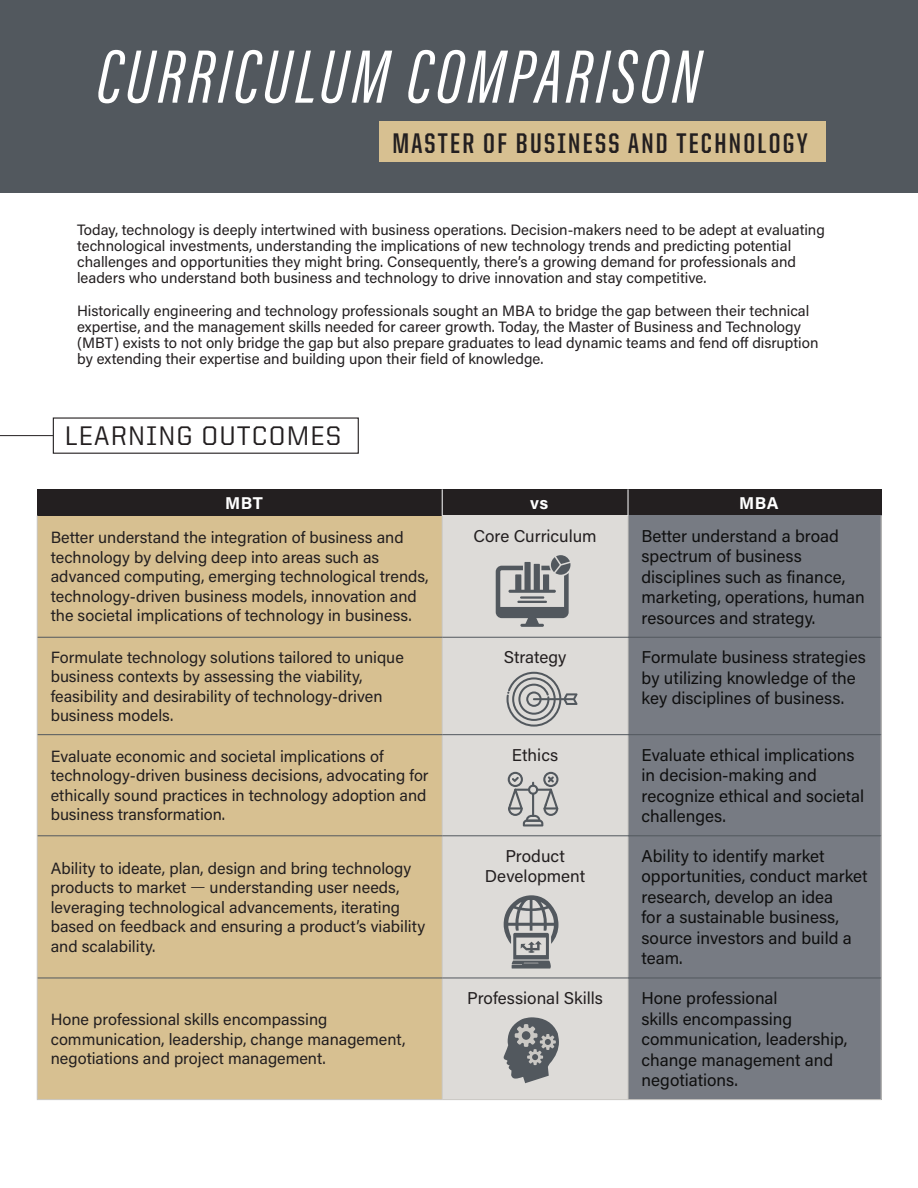
<style>
.page{position:relative;width:918px;height:1188px;background:#fff}
.page>*{position:absolute;margin:0;border:0;box-sizing:border-box;transform-origin:0 0}
.t1{font:italic 78px "Acumin Pro Extra Cond";letter-spacing:.05em;color:#fff}
.t2{font:700 28.5px "United Sans Cond";letter-spacing:.08em;color:#231f20}
.t3{font:500 27px "United Sans Reg";letter-spacing:.04em;color:#231f20}
.t4{font:17.1px/20.5px "Acumin Pro";color:#0f0f0f}
.t5{font:17.1px/20.5px "Acumin Pro";color:#231f20;text-align:center}
.t6{font:700 17.1px "Acumin Pro";letter-spacing:.03em;color:#fff}
.t7{font:16.2px/19.5px "Acumin Pro";color:#231f20}
.t8{font:15px/16.2px "Acumin Pro";color:#231f20}
.s1{font-family:"Minion Pro"}
</style>
<div class="page">
<div style="left:37px;top:516px;width:405px;height:121px;background:#d7c091"></div>
<div style="left:37px;top:735px;width:405px;height:101px;background:#d7c091"></div>
<div style="left:37px;top:836px;width:405px;height:142px;background:#d7c091"></div>
<div style="left:628px;top:836px;width:253px;height:142px;background:#777b83"></div>
<hr style="left:0;top:435px;width:53px;height:1px;background:#231f20">
<div style="left:53px;top:417px;width:306px;height:37px;border:1px solid #231f20"></div>
<div style="left:0;top:0;width:918px;height:192px;background:#52585e"></div>
<div style="left:379px;top:122px;width:446px;height:40px;background:#d7c091"></div>
<div style="left:37px;top:489px;width:405px;height:27px;background:#231f20"></div>
<div style="left:442px;top:489px;width:186px;height:27px;background:#231f20"></div>
<div style="left:628px;top:489px;width:253px;height:27px;background:#231f20"></div>
<div style="left:37px;top:637px;width:405px;height:98px;background:#d7c091"></div>
<div style="left:37px;top:978px;width:405px;height:122px;background:#d7c091"></div>
<div style="left:442px;top:516px;width:186px;height:121px;background:#dddbd8"></div>
<div style="left:442px;top:637px;width:186px;height:98px;background:#dddbd8"></div>
<div style="left:442px;top:735px;width:186px;height:101px;background:#dddbd8"></div>
<div style="left:442px;top:836px;width:186px;height:142px;background:#dddbd8"></div>
<div style="left:442px;top:978px;width:186px;height:122px;background:#dddbd8"></div>
<div style="left:628px;top:516px;width:253px;height:121px;background:#777b83"></div>
<div style="left:628px;top:637px;width:253px;height:98px;background:#777b83"></div>
<div style="left:628px;top:735px;width:253px;height:101px;background:#777b83"></div>
<div style="left:628px;top:978px;width:253px;height:122px;background:#777b83"></div>
<hr style="left:442px;top:516px;width:1px;height:121px;background:#cac8c4">
<hr style="left:442px;top:638px;width:1px;height:96px;background:#cac8c4">
<hr style="left:442px;top:735px;width:1px;height:100px;background:#cac8c4">
<hr style="left:442px;top:836px;width:1px;height:142px;background:#cac8c4">
<hr style="left:442px;top:978px;width:1px;height:121px;background:#cac8c4">
<hr style="left:37px;top:1099px;width:405px;height:1px;background:#cac8c4">
<hr style="left:442px;top:1099px;width:186px;height:1px;background:#cac8c4">
<hr style="left:628px;top:1099px;width:254px;height:1px;background:#cac8c4">
<svg style="left:442px;top:489px;width:1px;height:27px"></svg>
<hr style="left:37px;top:516px;width:1px;height:121px;background:#cac8c4">
<hr style="left:628px;top:516px;width:1px;height:121px;background:#cac8c4">
<hr style="left:881px;top:516px;width:1px;height:121px;background:#cac8c4">
<hr style="left:37px;top:637px;width:1px;height:98px;background:#cac8c4">
<hr style="left:628px;top:638px;width:1px;height:96px;background:#cac8c4">
<hr style="left:881px;top:637px;width:1px;height:98px;background:#cac8c4">
<hr style="left:37px;top:735px;width:1px;height:101px;background:#cac8c4">
<hr style="left:628px;top:735px;width:1px;height:100px;background:#cac8c4">
<hr style="left:881px;top:735px;width:1px;height:101px;background:#cac8c4">
<hr style="left:37px;top:836px;width:1px;height:142px;background:#cac8c4">
<hr style="left:628px;top:836px;width:1px;height:142px;background:#cac8c4">
<hr style="left:881px;top:836px;width:1px;height:142px;background:#cac8c4">
<hr style="left:37px;top:978px;width:1px;height:121px;background:#cac8c4">
<hr style="left:628px;top:978px;width:1px;height:121px;background:#cac8c4">
<hr style="left:881px;top:978px;width:1px;height:121px;background:#cac8c4">
<svg style="left:628px;top:489px;width:1px;height:27px"></svg>
<hr style="left:38px;top:637px;width:404px;height:1px;background:#52585e">
<hr style="left:442px;top:637px;width:186px;height:1px;background:#52585e">
<hr style="left:628px;top:637px;width:253px;height:1px;background:#52585e">
<hr style="left:38px;top:734px;width:404px;height:1px;background:#52585e">
<hr style="left:442px;top:734px;width:186px;height:1px;background:#52585e">
<hr style="left:628px;top:734px;width:253px;height:1px;background:#52585e">
<hr style="left:38px;top:835px;width:404px;height:1px;background:#52585e">
<hr style="left:442px;top:835px;width:186px;height:1px;background:#52585e">
<hr style="left:628px;top:835px;width:253px;height:1px;background:#52585e">
<hr style="left:38px;top:978px;width:404px;height:1px;background:#52585e">
<hr style="left:442px;top:978px;width:186px;height:1px;background:#52585e">
<hr style="left:628px;top:978px;width:253px;height:1px;background:#52585e">
<hr style="left:520px;top:624px;width:24px;height:3px;background:#52585e;border-radius:2px">
<svg style="left:496px;top:555px;width:74px;height:71px"></svg>
<div style="left:515px;top:574px;width:6px;height:18px;background:#52585e"></div>
<div style="left:524px;top:562px;width:7px;height:30px;background:#52585e"></div>
<div style="left:534px;top:564px;width:6px;height:28px;background:#52585e"></div>
<div style="left:543px;top:574px;width:6px;height:18px;background:#52585e"></div>
<hr style="left:508px;top:590px;width:48px;height:3px;background:#52585e;border-radius:2px">
<hr style="left:520px;top:596px;width:24px;height:3px;background:#52585e">
<hr style="left:517px;top:601px;width:30px;height:2px;background:#52585e">
<svg style="left:507px;top:672px;width:71px;height:55px"></svg>
<svg style="left:508px;top:772px;width:50px;height:55px"></svg>
<svg style="left:504px;top:895px;width:54px;height:74px"></svg>
<svg style="left:504px;top:1017px;width:55px;height:66px"></svg>
<h1 class="t1" style="left:97px;top:29px;width:605px">CURRICULUM COMPARISON</h1>
<p class="t2" style="left:392px;top:128px;width:417px">MASTER OF BUSINESS AND TECHNOLOGY</p>
<p class="t8" style="left:77px;top:221px;width:749px">Today, technology is deeply intertwined with business operations. Decision-makers need to be adept at evaluating technological investments, understanding the implications of new technology trends and predicting potential challenges and opportunities they might bring. Consequently, there’s a growing demand for professionals and leaders who understand both business and technology to drive innovation and stay competitive.</p>
<p class="t8" style="left:77px;top:302px;width:743px">Historically engineering and technology professionals sought an MBA to bridge the gap between their technical expertise, and the management skills needed for career growth. Today, the Master of Business and Technology (MBT) exists to not only bridge the gap but also prepare graduates to lead dynamic teams and fend of disruption by extending their expertise and building upon their field of knowledge.</p>
<h2 class="t3" style="left:65px;top:421px;width:278px">LEARNING OUTCOMES</h2>
<p class="t6" style="left:225px;top:491px;width:39px">MBT</p>
<p class="t6" style="left:530px;top:491px;width:20px">vs</p>
<p class="t6" style="left:739px;top:491px;width:41px">MBA</p>
<p class="t7" style="left:51px;top:527px;width:380px">Better understand the integration of business and technology by delving deep into areas such as advanced computing, emerging technological trends, technology-driven business models, innovation and the societal implications of technology in business.</p>
<p class="t5" style="left:473px;top:525px;width:125px">Core Curriculum</p>
<p class="t4" style="left:642px;top:525px;width:225px">Better understand a broad spectrum of business disciplines such as finance, marketing, operations, human resources and strategy.</p>
<p class="t7" style="left:51px;top:647px;width:355px">Formulate technology solutions tailored to unique business contexts by assessing the viability, feasibility and desirability of technology-driven business models.</p>
<p class="t5" style="left:504px;top:646px;width:64px">Strategy</p>
<p class="t4" style="left:642px;top:646px;width:226px">Formulate business strategies by utilizing knowledge of the key disciplines of business.</p>
<p class="t7" style="left:51px;top:746px;width:379px">Evaluate economic and societal implications of technology-driven business decisions, advocating for ethically sound practices in technology adoption and business transformation.</p>
<p class="t5" style="left:512px;top:744px;width:48px">Ethics</p>
<p class="t4" style="left:642px;top:744px;width:224px">Evaluate ethical implications in decision-making and recognize ethical and societal challenges.</p>
<p class="t7" style="left:51px;top:858px;width:376px">Ability to ideate, plan, design and bring technology products to market <span class="s1">—</span> understanding user needs, leveraging technological advancements, iterating based on feedback and ensuring a product’s viability and scalability.</p>
<p class="t5" style="left:485px;top:845px;width:102px">Product<br>Development</p>
<p class="t4" style="left:642px;top:845px;width:228px">Ability to identify market opportunities, conduct market research, develop an idea<br>for a sustainable business, source investors and build a team.</p>
<p class="t7" style="left:51px;top:1009px;width:356px">Hone professional skills encompassing communication, leadership, change management, negotiations and project management.</p>
<p class="t5" style="left:467px;top:987px;width:137px">Professional Skills</p>
<p class="t4" style="left:642px;top:987px;width:208px">Hone professional<br>skills encompassing communication, leadership, change management and negotiations.</p>
</div>
